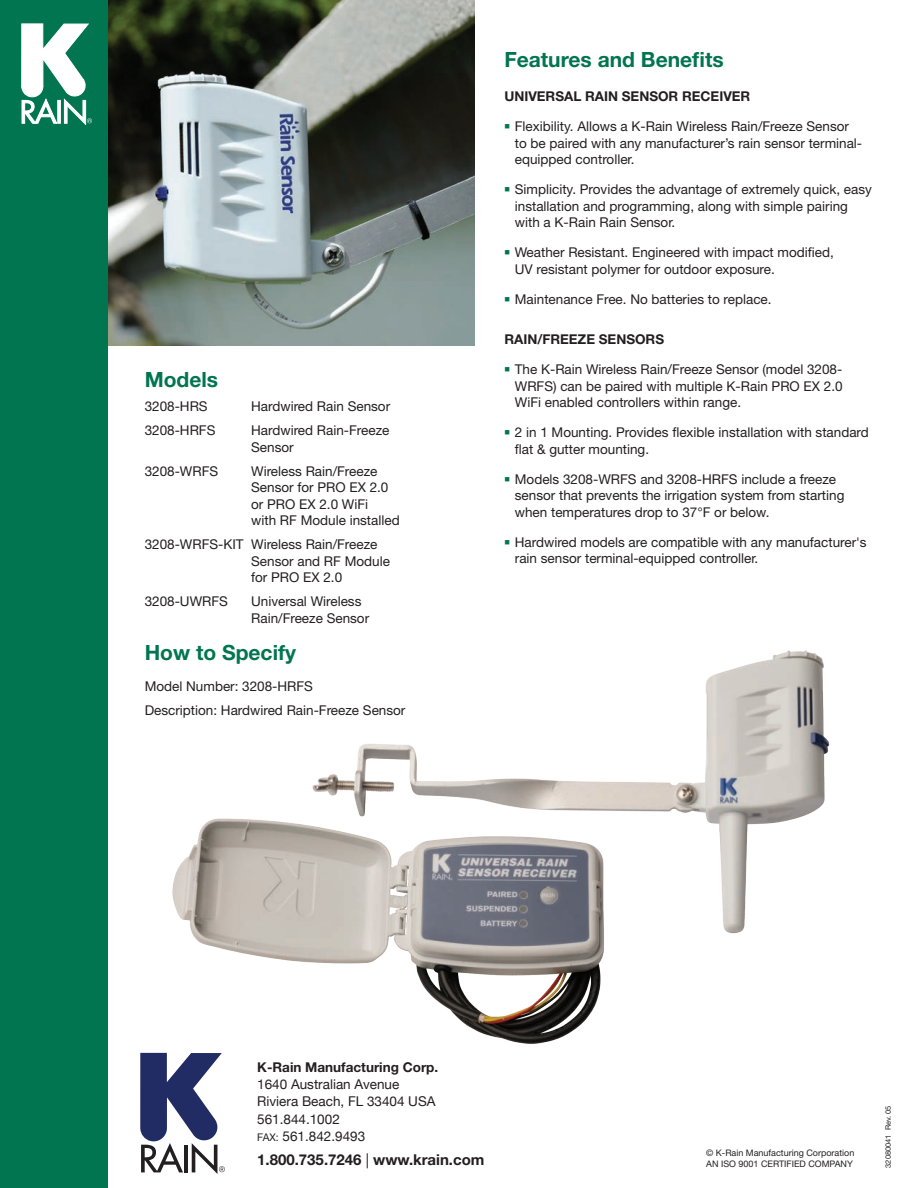
<style>
.page{position:relative;width:918px;height:1188px;background:#fff}
.page>*{position:absolute;margin:0;border:0;box-sizing:border-box;transform-origin:0 0}
.t1{font:700 21px "Helvetica Neue LT Std";color:#00754f}
.t2{font:700 15px "Helvetica Neue LT Std";color:#231f20}
.t3{font:13.5px/16.5px "Helvetica Neue LT Std";color:#231f20}
.t4{font:13.5px/17.2px "Helvetica Neue";color:#231f20}
.t5{font:700 13.5px "Helvetica Neue LT Std";color:#231f20}
.t6{font:9px/10.8px "Helvetica Neue LT Std";color:#231f20}
.t7{font:7.5px "Helvetica Neue LT Std";color:#231f20}
.s1{font-size:10.5px}
.s2{font-family:"Helvetica Neue";font-weight:400}
</style>
<div class="page">
<img style="left:108px;top:0;width:366px;height:346px">
<div style="left:0;top:0;width:108px;height:1188px;background:#00754f"></div>
<svg style="left:22px;top:24px;width:70px;height:101px"></svg>
<svg style="left:140px;top:1053px;width:85px;height:121px"></svg>
<img style="left:161px;top:818px;width:443px;height:235px">
<img style="left:299px;top:650px;width:531px;height:298px">
<h1 class="t1" style="left:145px;top:367px;width:75px">Models</h1>
<p class="t3" style="left:145px;top:398px;width:65px">3208-HRS</p>
<p class="t3" style="left:251px;top:398px;width:140px">Hardwired Rain Sensor</p>
<p class="t3" style="left:145px;top:422px;width:72px">3208-HRFS</p>
<p class="t3" style="left:251px;top:422px;width:140px">Hardwired Rain-Freeze<br>Sensor</p>
<p class="t3" style="left:145px;top:463px;width:75px">3208-WRFS</p>
<p class="t3" style="left:251px;top:463px;width:150px">Wireless Rain/Freeze<br>Sensor for PRO EX 2.0 or PRO EX 2.0 WiFi<br>with RF Module installed</p>
<p class="t3" style="left:251px;top:536px;width:140px;text-indent:-107px">3208-WRFS-KIT Wireless Rain/Freeze<br>Sensor and RF Module for PRO EX 2.0</p>
<p class="t3" style="left:145px;top:593px;width:85px">3208-UWRFS</p>
<p class="t3" style="left:251px;top:593px;width:119px">Universal Wireless<br>Rain/Freeze Sensor</p>
<h1 class="t1" style="left:145px;top:639px;width:153px">How to Specify</h1>
<p class="t3" style="left:145px;top:674px;width:262px;line-height:24px">Model Number: 3208-HRFS<br>Description: Hardwired Rain-Freeze Sensor</p>
<h1 class="t1" style="left:504px;top:46px;width:221px">Features and Benefits</h1>
<p class="t5" style="left:504px;top:88px;width:247px">UNIVERSAL RAIN SENSOR RECEIVER</p>
<p class="t3" style="left:515px;top:118px;width:349px;text-indent:-10px"><sup>■</sup> Flexibility. Allows a K-Rain Wireless Rain/Freeze Sensor to be paired with any manufacturer’s rain sensor terminal&shy;equipped controller.</p>
<p class="t3" style="left:515px;top:181px;width:359px;text-indent:-10px"><sup>■</sup> Simplicity. Provides the advantage of extremely quick, easy installation and programming, along with simple pairing with a K-Rain Rain Sensor.</p>
<p class="t3" style="left:515px;top:244px;width:321px;text-indent:-10px"><sup>■</sup> Weather Resistant. Engineered with impact modified,<br>UV resistant polymer for outdoor exposure.</p>
<p class="t3" style="left:504px;top:291px;width:269px"><sup>■</sup> Maintenance Free. No batteries to replace.</p>
<p class="t5" style="left:504px;top:331px;width:161px">RAIN/FREEZE SENSORS</p>
<p class="t3" style="left:515px;top:361px;width:329px;text-align:justify;text-indent:-10px"><sup>■</sup> The K-Rain Wireless Rain/Freeze Sensor (model 3208- WRFS) can be paired with multiple K-Rain PRO EX 2.0<br>WiFi enabled controllers within range.</p>
<p class="t3" style="left:515px;top:424px;width:356px;text-indent:-10px"><sup>■</sup> 2 in 1 Mounting. Provides flexible installation with standard flat &amp; gutter mounting.</p>
<p class="t3" style="left:515px;top:471px;width:331px;text-indent:-10px"><sup>■</sup> Models 3208-WRFS and 3208-HRFS include a freeze sensor that prevents the irrigation system from starting when temperatures drop to 37°F or below.</p>
<p class="t3" style="left:515px;top:534px;width:353px;text-indent:-10px"><sup>■</sup> Hardwired models are compatible with any manufacturer's rain sensor terminal-equipped controller.</p>
<p class="t5" style="left:257px;top:1059px;width:182px">K-Rain Manufacturing Corp.</p>
<p class="t4" style="left:257px;top:1076px;width:180px">1640 Australian Avenue<br>Riviera Beach, FL 33404 USA<br>561.844.1002<br><span class="s1">FAX:</span> 561.842.9493</p>
<p class="t2" style="left:257px;top:1150px;width:229px">1.800.735.7246 <span class="s2">|</span> www.krain.com</p>
<p class="t6" style="left:706px;top:1147px;width:150px">© K-Rain Manufacturing Corporation<br>AN ISO 9001 CERTIFIED COMPANY</p>
<p class="t7" style="left:884px;top:1168px;width:64px;rotate:-90deg">32080041 Rev. 05</p>
</div>
